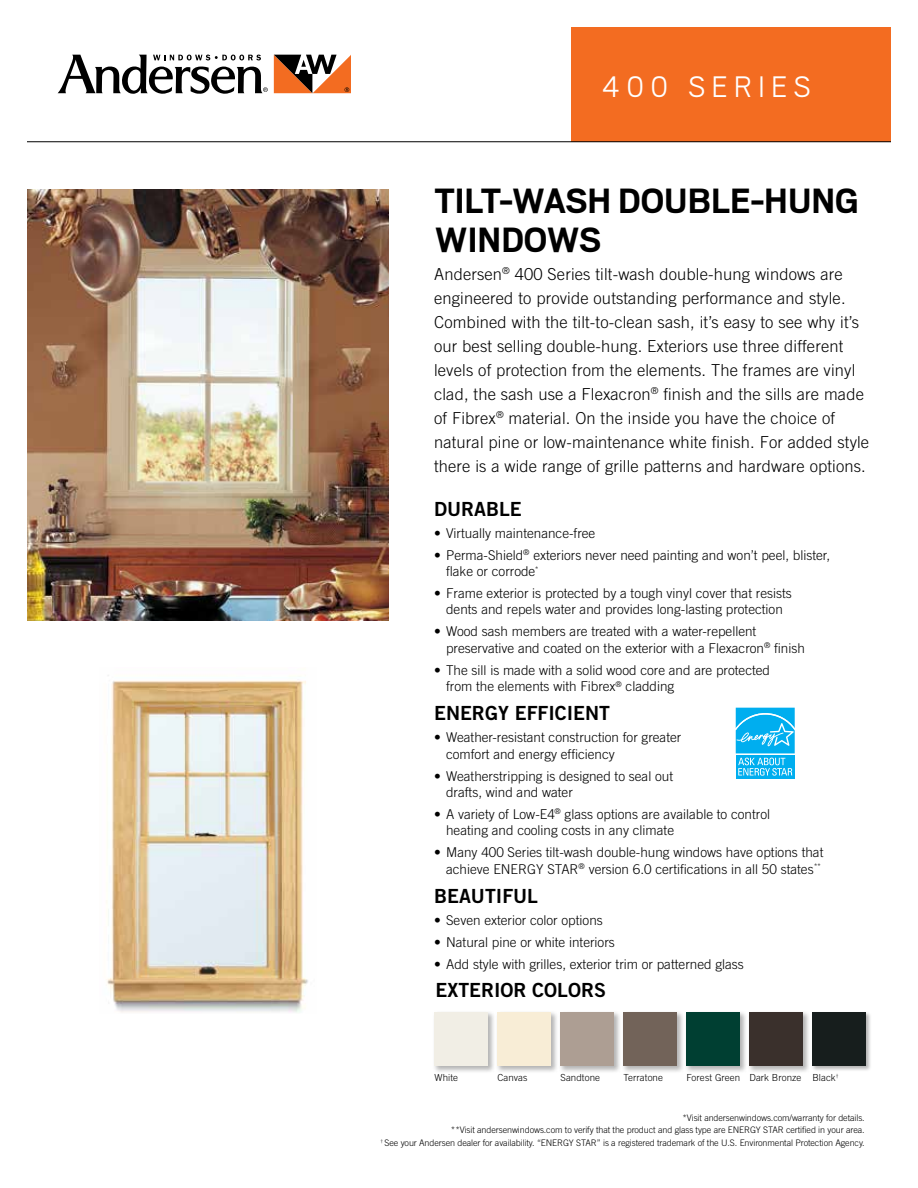
<style>
.page{position:relative;width:918px;height:1188px;background:#fff}
.page>*{position:absolute;margin:0;border:0;box-sizing:border-box;transform-origin:0 0}
.t1{font:700 39px/39px "Scout";color:#000}
.t2{font:300 33px "Scout";letter-spacing:.18em;color:#fff}
.t3{font:19.5px "Trade Gothic LT Std Bd 2";color:#000}
.t4{font:300 16.5px/24px "Trade Gothic LT Std";letter-spacing:.01em;color:#000}
.t5{font:300 13.5px/16.5px "Trade Gothic LT Std";color:#000}
.t6{font:300 9.75px "Trade Gothic LT Std";letter-spacing:.01em;color:#000}
.t7{font:300 9px/12.6px "Trade Gothic LT Std";letter-spacing:-.01em;color:#000;text-align:right}
</style>
<div class="page">
<img style="left:106px;top:675px;width:202px;height:338px">
<div style="left:572px;top:27px;width:319px;height:115px;background:#f36c21"></div>
<hr style="left:27px;top:141px;width:864px;height:1px;background:#000">
<svg style="left:57px;top:55px;width:211px;height:39px"></svg>
<svg style="left:274px;top:55px;width:77px;height:38px"></svg>
<img style="left:27px;top:189px;width:362px;height:432px">
<div style="left:559px;top:1010px;width:63px;height:63px;background:#000;opacity:.3"></div>
<div style="left:560px;top:1012px;width:54px;height:54px;background:#ad9e93"></div>
<div style="left:748px;top:1010px;width:63px;height:63px;background:#000;opacity:.3"></div>
<div style="left:749px;top:1012px;width:54px;height:54px;background:#3a302c"></div>
<div style="left:496px;top:1010px;width:63px;height:63px;background:#000;opacity:.3"></div>
<div style="left:497px;top:1012px;width:54px;height:54px;background:#f8edd6"></div>
<div style="left:685px;top:1010px;width:63px;height:63px;background:#000;opacity:.3"></div>
<div style="left:686px;top:1012px;width:54px;height:54px;background:#003f32"></div>
<div style="left:433px;top:1010px;width:63px;height:63px;background:#000;opacity:.3"></div>
<div style="left:434px;top:1012px;width:54px;height:54px;background:#f1eee5"></div>
<div style="left:622px;top:1010px;width:63px;height:63px;background:#000;opacity:.3"></div>
<div style="left:623px;top:1012px;width:54px;height:54px;background:#726359"></div>
<div style="left:811px;top:1011px;width:61px;height:61px;background:#000;opacity:.3"></div>
<div style="left:812px;top:1012px;width:54px;height:54px;background:#171e1d"></div>
<svg style="left:735px;top:707px;width:60px;height:72px"></svg>
<h2 class="t2" style="left:602px;top:65px;width:211px">400 SERIES</h2>
<h1 class="t1" style="left:434px;top:180px;width:426px">TILT-WASH DOUBLE-HUNG<br>WINDOWS</h1>
<p class="t4" style="left:434px;top:262px;width:437px">Andersen<sup>®</sup> 400 Series tilt-wash double-hung windows are engineered to provide outstanding performance and style.<br>Combined with the tilt-to-clean sash, it’s easy to see why it’s our best selling double-hung. Exteriors use three different levels of protection from the elements. The frames are vinyl clad, the sash use a Flexacron<sup>®</sup> finish and the sills are made of Fibrex<sup>®</sup> material. On the inside you have the choice of natural pine or low-maintenance white finish. For added style there is a wide range of grille patterns and hardware options.</p>
<h3 class="t3" style="left:434px;top:497px;width:89px">DURABLE</h3>
<p class="t5" style="left:434px;top:524px;width:163px">• Virtually maintenance-free</p>
<p class="t5" style="left:446px;top:546px;width:386px;text-indent:-12px">• Perma-Shield<sup>®</sup> exteriors never need painting and won’t peel, blister, flake or corrode<sup>*</sup></p>
<p class="t5" style="left:434px;top:585px;width:359px;text-align:center">• Frame exterior is protected by a tough vinyl cover that resists dents and repels water and provides long-lasting protection</p>
<p class="t5" style="left:446px;top:623px;width:360px;text-indent:-12px">• Wood sash members are treated with a water-repellent preservative and coated on the exterior with a Flexacron<sup>®</sup> finish</p>
<p class="t5" style="left:446px;top:661px;width:326px;text-indent:-12px">• The sill is made with a solid wood core and are protected from the elements with Fibrex<sup>®</sup> cladding</p>
<h3 class="t3" style="left:434px;top:701px;width:178px">ENERGY EFFICIENT</h3>
<p class="t5" style="left:446px;top:729px;width:237px;text-indent:-12px">• Weather-resistant construction for greater comfort and energy efficiency</p>
<p class="t5" style="left:446px;top:767px;width:229px;text-indent:-12px">• Weatherstripping is designed to seal out drafts, wind and water</p>
<p class="t5" style="left:446px;top:806px;width:326px;text-indent:-12px">• A variety of Low-E4<sup>®</sup> glass options are available to control heating and cooling costs in any climate</p>
<p class="t5" style="left:434px;top:844px;width:391px;text-align:right">• Many 400 Series tilt-wash double-hung windows have options that achieve ENERGY STAR<sup>®</sup> version 6.0 certifications in all 50 states<sup>**</sup></p>
<h3 class="t3" style="left:434px;top:884px;width:106px">BEAUTIFUL</h3>
<p class="t5" style="left:434px;top:912px;width:170px">• Seven exterior color options</p>
<p class="t5" style="left:434px;top:934px;width:182px">• Natural pine or white interiors</p>
<p class="t5" style="left:434px;top:955px;width:311px">• Add style with grilles, exterior trim or patterned glass</p>
<h3 class="t3" style="left:436px;top:978px;width:172px">EXTERIOR COLORS</h3>
<p class="t6" style="left:560px;top:1072px;width:41px">Sandtone</p>
<p class="t6" style="left:749px;top:1072px;width:91px">Dark Bronze Black<sup>†</sup></p>
<p class="t6" style="left:434px;top:1072px;width:25px">White</p>
<p class="t6" style="left:497px;top:1072px;width:32px">Canvas</p>
<p class="t6" style="left:623px;top:1072px;width:41px">Terratone</p>
<p class="t6" style="left:686px;top:1072px;width:55px">Forest Green</p>
<p class="t7" style="left:381px;top:1111px;width:486px">*Visit andersenwindows.com/warranty for details.<br>**Visit andersenwindows.com to verify that the product and glass type are ENERGY STAR certified in your area.<br><sup>†</sup> See your Andersen dealer for availability. “ENERGY STAR” is a registered trademark of the U.S. Environmental Protection Agency.</p>
</div>
